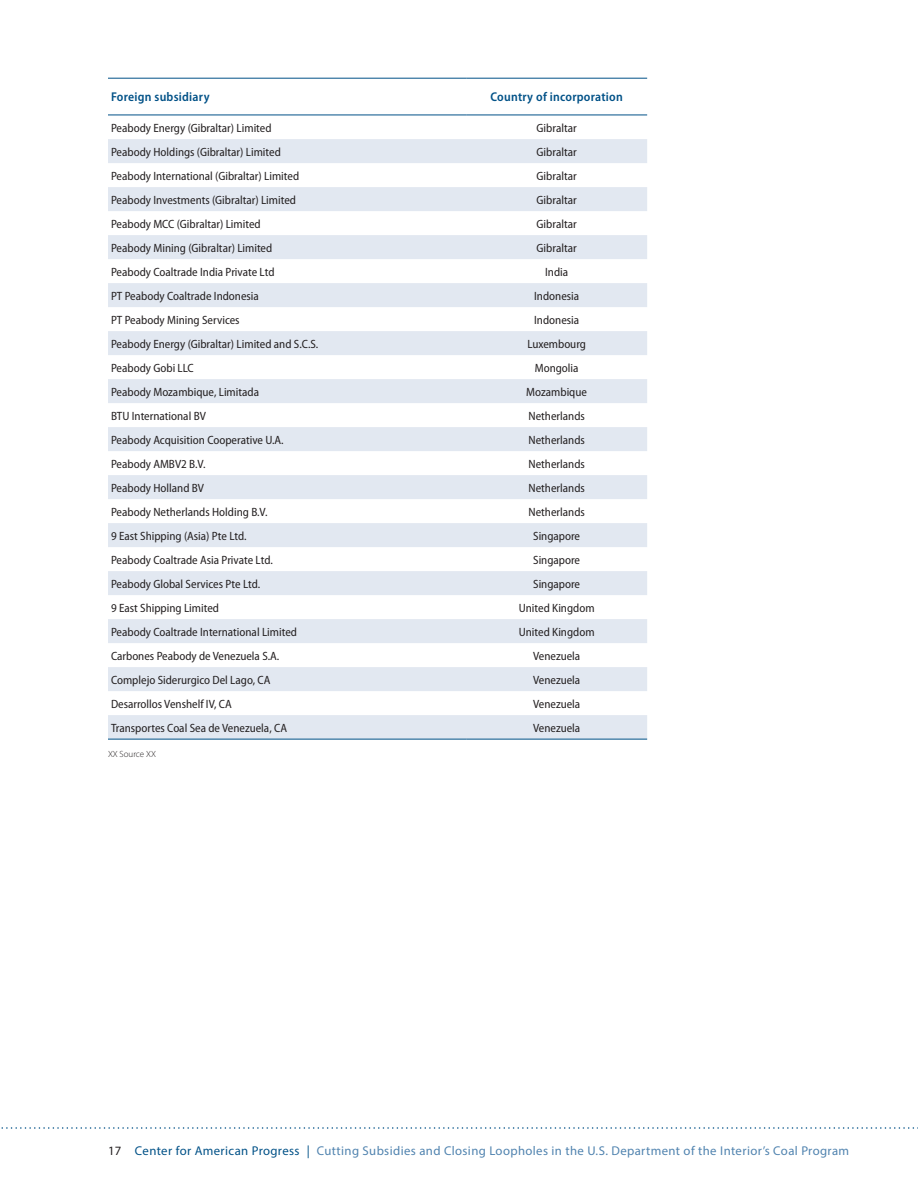
<style>
.page{position:relative;width:918px;height:1188px;background:#fff}
.page>*{position:absolute;margin:0;border:0;box-sizing:border-box;transform-origin:0 0}
.t1{font:12.75px "Myriad Pro";letter-spacing:.03em;color:#5083af}
.t2{font:600 semi-condensed 12.75px "Myriad Pro";letter-spacing:.02em;color:#005187}
.t3{font:semi-condensed 12px "Myriad Pro";color:#231f20}
.t4{font:300 9px "Myriad Pro";color:#231f20}
.s1{color:#231f20}
.s2{color:#005187}
</style>
<div class="page">
<svg style="left:1px;top:1127px;width:917px;height:2px"></svg>
<svg style="left:108px;top:139px;width:539px;height:600px;fill:#e5eaf2"></svg>
<hr style="left:108px;top:78px;width:358px;height:1px;background:#005187">
<hr style="left:466px;top:78px;width:181px;height:1px;background:#005187">
<hr style="left:108px;top:115px;width:358px;height:1px;background:#005187">
<hr style="left:466px;top:115px;width:181px;height:1px;background:#005187">
<hr style="left:108px;top:739px;width:358px;height:1px;background:#005187">
<hr style="left:466px;top:739px;width:181px;height:1px;background:#005187">
<p class="t2" style="left:111px;top:89px;width:100px">Foreign subsidiary</p>
<p class="t2" style="left:491px;top:89px;width:134px">Country of incorporation</p>
<p class="t3" style="left:111px;top:121px;width:162px">Peabody Energy (Gibraltar) Limited</p>
<p class="t3" style="left:537px;top:121px;width:42px">Gibraltar</p>
<p class="t3" style="left:111px;top:145px;width:171px">Peabody Holdings (Gibraltar) Limited</p>
<p class="t3" style="left:537px;top:145px;width:42px">Gibraltar</p>
<p class="t3" style="left:111px;top:169px;width:190px">Peabody International (Gibraltar) Limited</p>
<p class="t3" style="left:537px;top:169px;width:42px">Gibraltar</p>
<p class="t3" style="left:111px;top:193px;width:187px">Peabody Investments (Gibraltar) Limited</p>
<p class="t3" style="left:537px;top:193px;width:42px">Gibraltar</p>
<p class="t3" style="left:111px;top:217px;width:151px">Peabody MCC (Gibraltar) Limited</p>
<p class="t3" style="left:537px;top:217px;width:42px">Gibraltar</p>
<p class="t3" style="left:111px;top:241px;width:163px">Peabody Mining (Gibraltar) Limited</p>
<p class="t3" style="left:537px;top:241px;width:42px">Gibraltar</p>
<p class="t3" style="left:111px;top:265px;width:165px">Peabody Coaltrade India Private Ltd</p>
<p class="t3" style="left:545px;top:265px;width:25px">India</p>
<p class="t3" style="left:111px;top:289px;width:149px">PT Peabody Coaltrade Indonesia</p>
<p class="t3" style="left:534px;top:289px;width:47px">Indonesia</p>
<p class="t3" style="left:111px;top:313px;width:130px">PT Peabody Mining Services</p>
<p class="t3" style="left:534px;top:313px;width:47px">Indonesia</p>
<p class="t3" style="left:111px;top:337px;width:209px">Peabody Energy (Gibraltar) Limited and S.C.S.</p>
<p class="t3" style="left:527px;top:337px;width:60px">Luxembourg</p>
<p class="t3" style="left:111px;top:361px;width:84px">Peabody Gobi LLC</p>
<p class="t3" style="left:535px;top:361px;width:45px">Mongolia</p>
<p class="t3" style="left:111px;top:385px;width:150px">Peabody Mozambique, Limitada</p>
<p class="t3" style="left:526px;top:385px;width:62px">Mozambique</p>
<p class="t3" style="left:111px;top:409px;width:96px">BTU International BV</p>
<p class="t3" style="left:529px;top:409px;width:58px">Netherlands</p>
<p class="t3" style="left:111px;top:433px;width:174px">Peabody Acquisition Cooperative U.A.</p>
<p class="t3" style="left:529px;top:433px;width:58px">Netherlands</p>
<p class="t3" style="left:111px;top:457px;width:96px">Peabody AMBV2 B.V.</p>
<p class="t3" style="left:529px;top:457px;width:58px">Netherlands</p>
<p class="t3" style="left:111px;top:481px;width:95px">Peabody Holland BV</p>
<p class="t3" style="left:529px;top:481px;width:58px">Netherlands</p>
<p class="t3" style="left:111px;top:505px;width:158px">Peabody Netherlands Holding B.V.</p>
<p class="t3" style="left:529px;top:505px;width:58px">Netherlands</p>
<p class="t3" style="left:111px;top:529px;width:137px">9 East Shipping (Asia) Pte Ltd.</p>
<p class="t3" style="left:533px;top:529px;width:48px">Singapore</p>
<p class="t3" style="left:111px;top:553px;width:163px">Peabody Coaltrade Asia Private Ltd.</p>
<p class="t3" style="left:533px;top:553px;width:48px">Singapore</p>
<p class="t3" style="left:111px;top:577px;width:151px">Peabody Global Services Pte Ltd.</p>
<p class="t3" style="left:533px;top:577px;width:48px">Singapore</p>
<p class="t3" style="left:111px;top:601px;width:110px">9 East Shipping Limited</p>
<p class="t3" style="left:519px;top:601px;width:77px">United Kingdom</p>
<p class="t3" style="left:111px;top:625px;width:188px">Peabody Coaltrade International Limited</p>
<p class="t3" style="left:519px;top:625px;width:77px">United Kingdom</p>
<p class="t3" style="left:111px;top:649px;width:170px">Carbones Peabody de Venezuela S.A.</p>
<p class="t3" style="left:533px;top:649px;width:49px">Venezuela</p>
<p class="t3" style="left:111px;top:673px;width:161px">Complejo Siderurgico Del Lago, CA</p>
<p class="t3" style="left:533px;top:673px;width:49px">Venezuela</p>
<p class="t3" style="left:111px;top:697px;width:122px">Desarrollos Venshelf IV, CA</p>
<p class="t3" style="left:533px;top:697px;width:49px">Venezuela</p>
<p class="t3" style="left:111px;top:721px;width:178px">Transportes Coal Sea de Venezuela, CA</p>
<p class="t3" style="left:533px;top:721px;width:49px">Venezuela</p>
<p class="t4" style="left:108px;top:749px;width:49px">XX Source XX</p>
<p class="t1" style="left:108px;top:1143px;width:743px"><span class="s1">17</span> <span class="s2">Center for American Progress |</span> Cutting Subsidies and Closing Loopholes in the U.S. Department of the Interior’s Coal Program</p>
</div>
